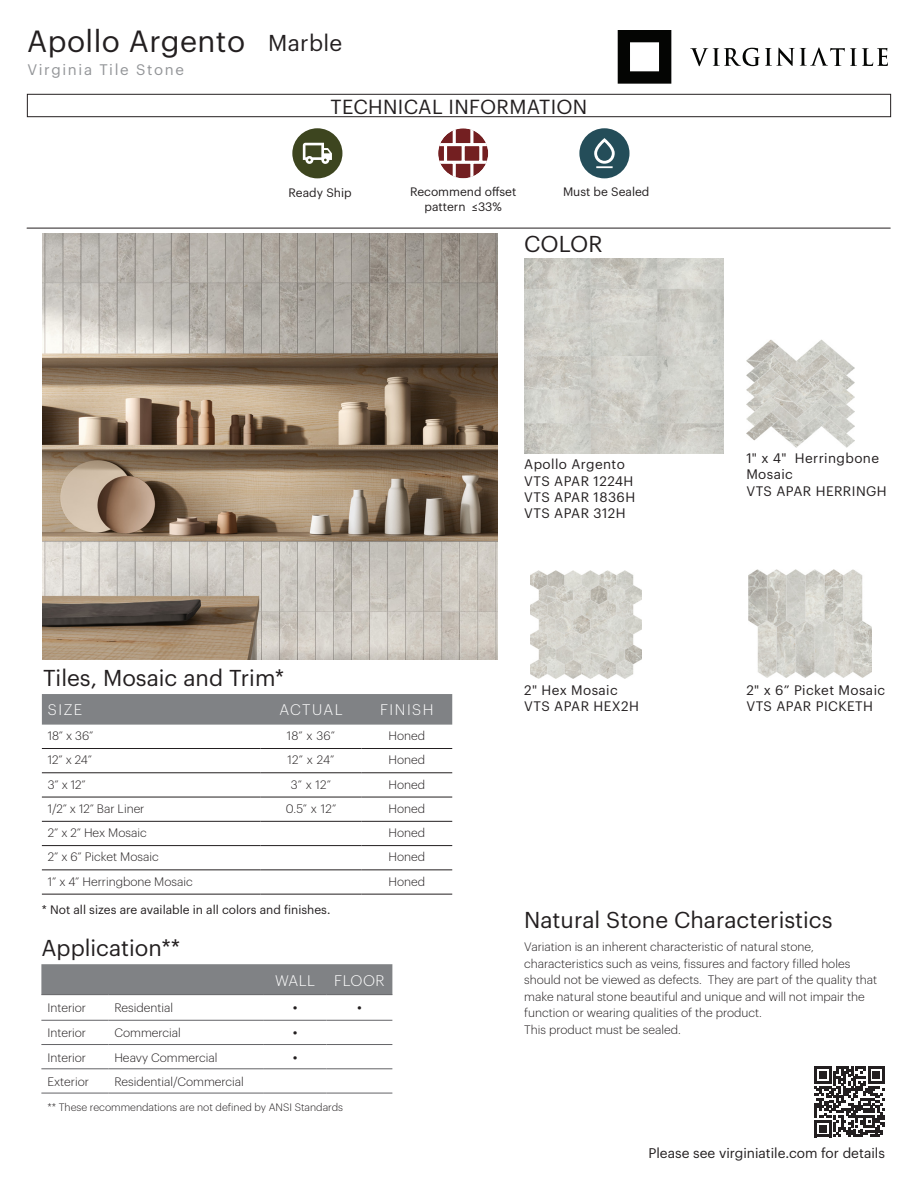
<style>
.page{position:relative;width:918px;height:1188px;background:#fff}
.page>*{position:absolute;margin:0;border:0;box-sizing:border-box;transform-origin:0 0}
.t1{font:30px "Graphik";letter-spacing:.015em;color:#231f20}
.t2{font:22.5px "Graphik";color:#231f20}
.t3{font:19.95px "Graphik";letter-spacing:.015em;color:#231f20}
.t4{font:300 15px "Graphik";letter-spacing:.09em;color:#fff}
.t5{font:15px "Graphik";letter-spacing:.11em;color:#939598}
.t6{font:13.65px "Graphik";color:#231f20}
.t7{font:13.5px/16.2px "Graphik";letter-spacing:.03em;color:#231f20}
.t8{font:300 12px/16.5px "Graphik";color:#231f20}
.t9{font:12px "Graphik";color:#231f20}
.t10{font:12px "Calibre";color:#231f20}
.t11{font:300 10.5px "Graphik";color:#231f20}
</style>
<div class="page">
<div style="left:27px;top:94px;width:864px;height:23px;border:1px solid #231f20"></div>
<svg style="left:618px;top:30px;width:53px;height:54px"></svg>
<svg style="left:690px;top:47px;width:198px;height:19px"></svg>
<hr style="left:27px;top:228px;width:863px;height:1px;background:#231f20">
<svg style="left:814px;top:1067px;width:71px;height:70px"></svg>
<img style="left:42px;top:234px;width:456px;height:425px">
<div style="left:42px;top:694px;width:410px;height:31px;background:#808285"></div>
<hr style="left:42px;top:748px;width:219px;height:1px;background:#231f20">
<hr style="left:261px;top:748px;width:100px;height:1px;background:#231f20">
<hr style="left:361px;top:748px;width:91px;height:1px;background:#231f20">
<hr style="left:42px;top:772px;width:219px;height:1px;background:#231f20">
<hr style="left:261px;top:772px;width:100px;height:1px;background:#231f20">
<hr style="left:361px;top:772px;width:91px;height:1px;background:#231f20">
<hr style="left:42px;top:797px;width:219px;height:1px;background:#231f20">
<hr style="left:261px;top:797px;width:100px;height:1px;background:#231f20">
<hr style="left:361px;top:797px;width:91px;height:1px;background:#231f20">
<hr style="left:42px;top:821px;width:219px;height:1px;background:#231f20">
<hr style="left:261px;top:821px;width:100px;height:1px;background:#231f20">
<hr style="left:361px;top:821px;width:91px;height:1px;background:#231f20">
<hr style="left:42px;top:845px;width:219px;height:1px;background:#231f20">
<hr style="left:261px;top:845px;width:100px;height:1px;background:#231f20">
<hr style="left:361px;top:845px;width:91px;height:1px;background:#231f20">
<hr style="left:42px;top:869px;width:219px;height:1px;background:#231f20">
<hr style="left:261px;top:869px;width:100px;height:1px;background:#231f20">
<hr style="left:361px;top:869px;width:91px;height:1px;background:#231f20">
<hr style="left:42px;top:894px;width:219px;height:1px;background:#231f20">
<hr style="left:261px;top:894px;width:100px;height:1px;background:#231f20">
<hr style="left:361px;top:894px;width:91px;height:1px;background:#231f20">
<img style="left:524px;top:258px;width:200px;height:196px">
<div style="left:579px;top:128px;width:51px;height:50px;background:#244d59;border-radius:50%"></div>
<svg style="left:594px;top:138px;width:21px;height:30px"></svg>
<svg style="left:438px;top:128px;width:50px;height:50px"></svg>
<hr style="left:438px;top:143px;width:50px;height:3px;background:#fff">
<hr style="left:438px;top:161px;width:50px;height:3px;background:#fff">
<hr style="left:470px;top:162px;width:3px;height:16px;background:#fff">
<hr style="left:453px;top:162px;width:3px;height:16px;background:#fff">
<hr style="left:470px;top:128px;width:3px;height:18px;background:#fff">
<hr style="left:453px;top:128px;width:3px;height:18px;background:#fff">
<hr style="left:479px;top:145px;width:3px;height:17px;background:#fff">
<hr style="left:462px;top:145px;width:3px;height:17px;background:#fff">
<hr style="left:444px;top:145px;width:3px;height:17px;background:#fff">
<div style="left:292px;top:128px;width:50px;height:50px;background:#3d451f;border-radius:50%"></div>
<svg style="left:303px;top:143px;width:29px;height:21px"></svg>
<div style="left:41px;top:964px;width:351px;height:30px;background:#808285"></div>
<hr style="left:41px;top:994px;width:67px;height:1px;background:#636366">
<hr style="left:108px;top:994px;width:156px;height:1px;background:#636366">
<hr style="left:264px;top:994px;width:63px;height:1px;background:#636366">
<hr style="left:327px;top:994px;width:65px;height:1px;background:#636366">
<hr style="left:41px;top:1020px;width:67px;height:1px;background:#636366">
<hr style="left:108px;top:1020px;width:156px;height:1px;background:#636366">
<hr style="left:264px;top:1020px;width:63px;height:1px;background:#636366">
<hr style="left:327px;top:1020px;width:65px;height:1px;background:#636366">
<hr style="left:41px;top:1044px;width:67px;height:1px;background:#636366">
<hr style="left:108px;top:1044px;width:156px;height:1px;background:#636366">
<hr style="left:264px;top:1044px;width:63px;height:1px;background:#636366">
<hr style="left:327px;top:1044px;width:65px;height:1px;background:#636366">
<hr style="left:41px;top:1068px;width:67px;height:1px;background:#636366">
<hr style="left:108px;top:1068px;width:156px;height:1px;background:#636366">
<hr style="left:264px;top:1068px;width:63px;height:1px;background:#636366">
<hr style="left:327px;top:1068px;width:65px;height:1px;background:#636366">
<hr style="left:41px;top:1093px;width:67px;height:1px;background:#636366">
<hr style="left:108px;top:1093px;width:156px;height:1px;background:#636366">
<hr style="left:264px;top:1093px;width:63px;height:1px;background:#636366">
<hr style="left:327px;top:1093px;width:65px;height:1px;background:#636366">
<img style="left:746px;top:339px;width:108px;height:108px">
<img style="left:531px;top:571px;width:110px;height:108px">
<img style="left:749px;top:569px;width:122px;height:108px">
<p class="t1" style="left:27px;top:18px;width:220px">Apollo Argento</p>
<p class="t5" style="left:28px;top:58px;width:158px">Virginia Tile Stone</p>
<p class="t2" style="left:268px;top:26px;width:76px">Marble</p>
<h3 class="t3" style="left:331px;top:91px;width:258px">TECHNICAL INFORMATION</h3>
<p class="t9" style="left:289px;top:183px;width:65px">Ready Ship</p>
<p class="t9" style="left:410px;top:183px;width:108px">Recommend offset</p>
<p class="t9" style="left:563px;top:183px;width:88px">Must be Sealed</p>
<p class="t9" style="left:425px;top:198px;width:79px">pattern ≤33%</p>
<p class="t2" style="left:524px;top:227px;width:80px">COLOR</p>
<p class="t7" style="left:524px;top:455px;width:102px">Apollo Argento</p>
<p class="t7" style="left:524px;top:472px;width:111px">VTS APAR 1224H</p>
<p class="t7" style="left:524px;top:488px;width:113px">VTS APAR 1836H</p>
<p class="t7" style="left:524px;top:504px;width:103px">VTS APAR 312H</p>
<p class="t7" style="left:746px;top:449px;width:134px">1" x 4" Herringbone<br>Mosaic</p>
<p class="t7" style="left:746px;top:482px;width:142px">VTS APAR HERRINGH</p>
<p class="t2" style="left:43px;top:661px;width:243px">Tiles, Mosaic and Trim*</p>
<p class="t4" style="left:48px;top:699px;width:36px">SIZE</p>
<p class="t4" style="left:279px;top:699px;width:65px">ACTUAL</p>
<p class="t4" style="left:380px;top:699px;width:55px">FINISH</p>
<p class="t8" style="left:48px;top:727px;width:47px">18” x 36”</p>
<p class="t8" style="left:287px;top:727px;width:50px">18” x 36”</p>
<p class="t8" style="left:388px;top:727px;width:38px">Honed</p>
<p class="t8" style="left:48px;top:751px;width:46px">12” x 24”</p>
<p class="t8" style="left:288px;top:751px;width:48px">12” x 24”</p>
<p class="t8" style="left:388px;top:751px;width:38px">Honed</p>
<p class="t8" style="left:48px;top:775px;width:39px">3” x 12”</p>
<p class="t8" style="left:291px;top:775px;width:42px">3” x 12”</p>
<p class="t8" style="left:388px;top:775px;width:38px">Honed</p>
<p class="t8" style="left:48px;top:799px;width:98px">1/2” x 12” Bar Liner</p>
<p class="t8" style="left:286px;top:799px;width:52px">0.5” x 12”</p>
<p class="t8" style="left:388px;top:799px;width:38px">Honed</p>
<p class="t8" style="left:48px;top:824px;width:100px">2” x 2” Hex Mosaic</p>
<p class="t8" style="left:388px;top:824px;width:38px">Honed</p>
<p class="t8" style="left:48px;top:848px;width:112px">2” x 6” Picket Mosaic</p>
<p class="t8" style="left:388px;top:848px;width:38px">Honed</p>
<p class="t8" style="left:48px;top:872px;width:146px">1” x 4” Herringbone Mosaic</p>
<p class="t8" style="left:388px;top:872px;width:38px">Honed</p>
<p class="t9" style="left:42px;top:901px;width:290px">* Not all sizes are available in all colors and finishes.</p>
<p class="t2" style="left:41px;top:931px;width:140px">Application**</p>
<p class="t4" style="left:275px;top:969px;width:41px">WALL</p>
<p class="t4" style="left:334px;top:969px;width:52px">FLOOR</p>
<p class="t8" style="left:47px;top:999px;width:40px">Interior</p>
<p class="t8" style="left:114px;top:999px;width:60px">Residential</p>
<p class="t10" style="left:293px;top:1001px;width:6px">•</p>
<p class="t10" style="left:357px;top:1001px;width:6px">•</p>
<p class="t8" style="left:47px;top:1024px;width:40px">Interior</p>
<p class="t8" style="left:114px;top:1024px;width:68px">Commercial</p>
<p class="t10" style="left:293px;top:1026px;width:6px">•</p>
<p class="t8" style="left:47px;top:1048px;width:40px">Interior</p>
<p class="t8" style="left:114px;top:1048px;width:105px">Heavy Commercial</p>
<p class="t10" style="left:293px;top:1050px;width:6px">•</p>
<p class="t8" style="left:47px;top:1072px;width:43px">Exterior</p>
<p class="t8" style="left:114px;top:1072px;width:131px">Residential/Commercial</p>
<p class="t11" style="left:47px;top:1100px;width:297px">** These recommendations are not defined by ANSI Standards</p>
<p class="t7" style="left:524px;top:681px;width:95px">2" Hex Mosaic</p>
<p class="t7" style="left:524px;top:697px;width:116px">VTS APAR HEX2H</p>
<p class="t7" style="left:746px;top:681px;width:140px">2" x 6” Picket Mosaic</p>
<p class="t7" style="left:746px;top:697px;width:128px">VTS APAR PICKETH</p>
<p class="t2" style="left:524px;top:903px;width:310px">Natural Stone Characteristics</p>
<p class="t8" style="left:524px;top:938px;width:354px">Variation is an inherent characteristic of natural stone, characteristics such as veins, fissures and factory filled holes should not be viewed as defects. They are part of the quality that make natural stone beautiful and unique and will not impair the function or wearing qualities of the product.</p>
<p class="t8" style="left:524px;top:1020px;width:158px">This product must be sealed.</p>
<p class="t6" style="left:649px;top:1143px;width:238px">Please see virginiatile.com for details</p>
</div>
